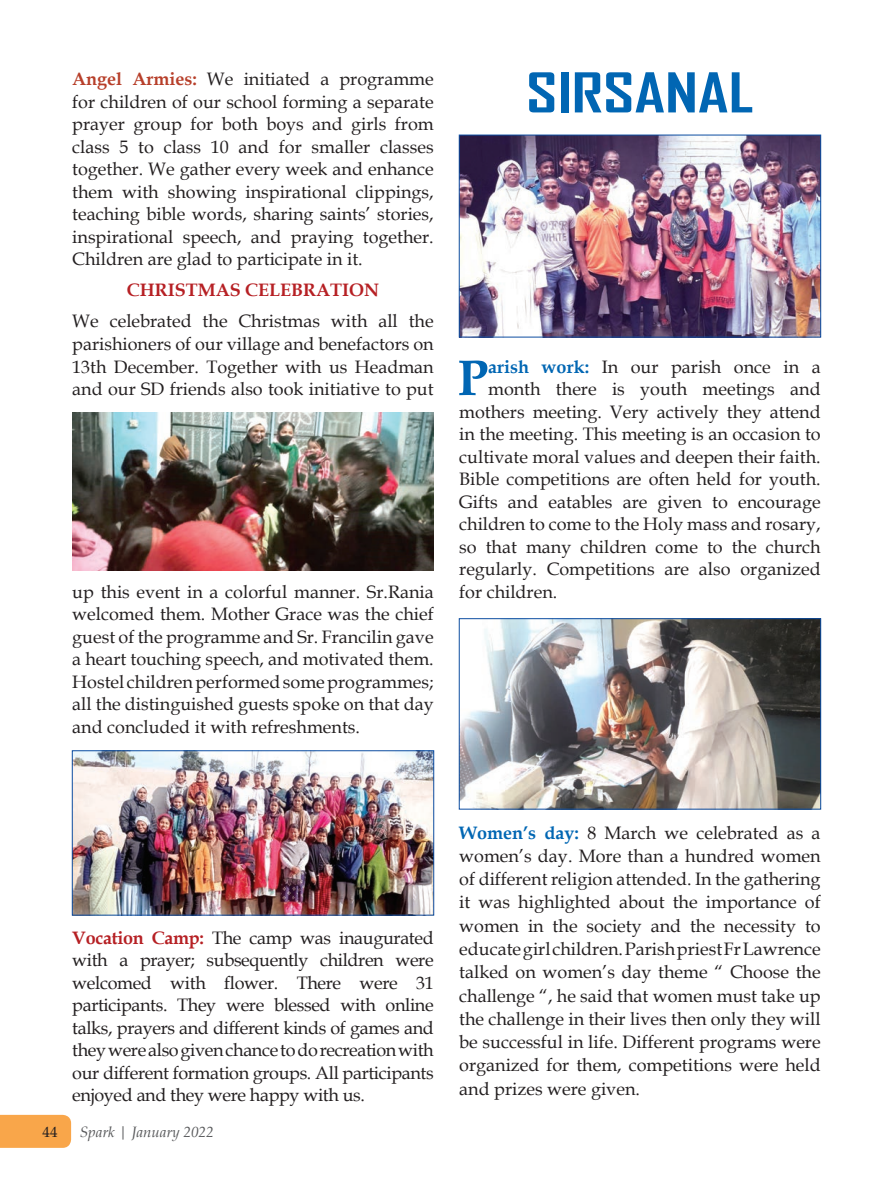
<style>
.page{position:relative;width:893px;height:1191px;background:#fff}
.page>*{position:absolute;margin:0;border:0;box-sizing:border-box;transform-origin:0 0}
.t1{font:700 52.5px "Agency FB";color:#0166b3;scale:1.3 1}
.t2{font:700 50.4px "Book Antiqua";color:#0166b3}
.t3{font:18px/22.5px "Book Antiqua";color:#231f20;text-align:justify}
.t4{font:700 18px "Book Antiqua";color:#b62024}
.t5{font:italic 15px "Book Antiqua";color:#57585a}
.t6{font:15px "Book Antiqua";color:#231f20}
.s1{font-weight:700;color:#b73f2a}
.s2{font-weight:700;color:#0166b3}
.s3{font-weight:700;color:#b62024}
</style>
<div class="page">
<img style="left:72px;top:412px;width:362px;height:158px">
<img style="left:74px;top:752px;width:358px;height:161px">
<div style="left:72px;top:750px;width:362px;height:165px;border:1px solid #0d4da1"></div>
<img style="left:461px;top:137px;width:358px;height:198px">
<div style="left:459px;top:135px;width:362px;height:202px;border:1px solid #0d4da1"></div>
<img style="left:461px;top:620px;width:358px;height:187px">
<div style="left:459px;top:618px;width:362px;height:191px;border:1px solid #0d4da1"></div>
<div style="left:0;top:1114px;width:71px;height:33px;background:#f9a64a"></div>
<p class="t3" style="left:72px;top:68px;width:363px"><span class="s1">Angel Armies:</span> We initiated a programme for children of our school forming a separate prayer group for both boys and girls from class 5 to class 10 and for smaller classes together. We gather every week and enhance them with showing inspirational clippings, teaching bible words, sharing saints’ stories, inspirational speech, and praying together.<br>Children are glad to participate in it.</p>
<p class="t4" style="left:127px;top:278px;width:27px">CHRISTMAS</p>
<p class="t4" style="left:245px;top:278px;width:71px">CELEBRATIO</p>
<p class="t4" style="left:364px;top:278px;width:16px">N</p>
<p class="t3" style="left:72px;top:310px;width:363px">We celebrated the Christmas with all the parishioners of our village and benefactors on 13th December. Together with us Headman and our SD friends also took initiative to put</p>
<p class="t3" style="left:72px;top:580px;width:363px">up this event in a colorful manner. Sr.Rania welcomed them. Mother Grace was the chief guest of the programme and Sr. Francilin gave a heart touching speech, and motivated them.<br>Hostel children performed some programmes; all the distinguished guests spoke on that day and concluded it with refreshments.</p>
<h1 class="t1" style="left:526px;top:60px;width:177px">SIRSANAL</h1>
<h2 class="t2" style="left:457px;top:343px;width:32px">P</h2>
<p class="t3" style="left:488px;top:355px;width:334px"><span class="s2">arish work:</span> In our parish once in a</p>
<p class="t3" style="left:488px;top:377px;width:334px">month there is youth meetings and</p>
<p class="t3" style="left:459px;top:400px;width:363px">mothers meeting. Very actively they attend</p>
<p class="t3" style="left:459px;top:422px;width:363px">in the meeting. This meeting is an occasion to</p>
<p class="t3" style="left:459px;top:445px;width:363px">cultivate moral values and deepen their faith.</p>
<p class="t3" style="left:459px;top:467px;width:363px">Bible competitions are often held for youth.</p>
<p class="t3" style="left:459px;top:490px;width:363px">Gifts and eatables are given to encourage</p>
<p class="t3" style="left:459px;top:512px;width:363px">children to come to the Holy mass and rosary,</p>
<p class="t3" style="left:459px;top:535px;width:363px">so that many children come to the church</p>
<p class="t3" style="left:459px;top:557px;width:363px">regularly. Competitions are also organized</p>
<p class="t3" style="left:459px;top:580px;width:100px">for children.</p>
<p class="t3" style="left:72px;top:926px;width:363px"><span class="s3">Vocation Camp:</span> The camp was inaugurated with a prayer; subsequently children were welcomed with flower. There were 31 participants. They were blessed with online talks, prayers and different kinds of games and they were also given chance to do recreation with our different formation groups. All participants enjoyed and they were happy with us.</p>
<p class="t6" style="left:43px;top:1121px;width:16px">44</p>
<p class="t5" style="left:80px;top:1121px;width:135px">Spark | January 2022</p>
<p class="t3" style="left:459px;top:820px;width:363px;line-height:23.2px"><span class="s2">Women’s day:</span> 8 March we celebrated as a women’s day. More than a hundred women of different religion attended. In the gathering it was highlighted about the importance of women in the society and the necessity to educate girl children. Parish priest Fr Lawrence talked on women’s day theme “ Choose the challenge “, he said that women must take up the challenge in their lives then only they will be successful in life. Different programs were organized for them, competitions were held and prizes were given.</p>
</div>
